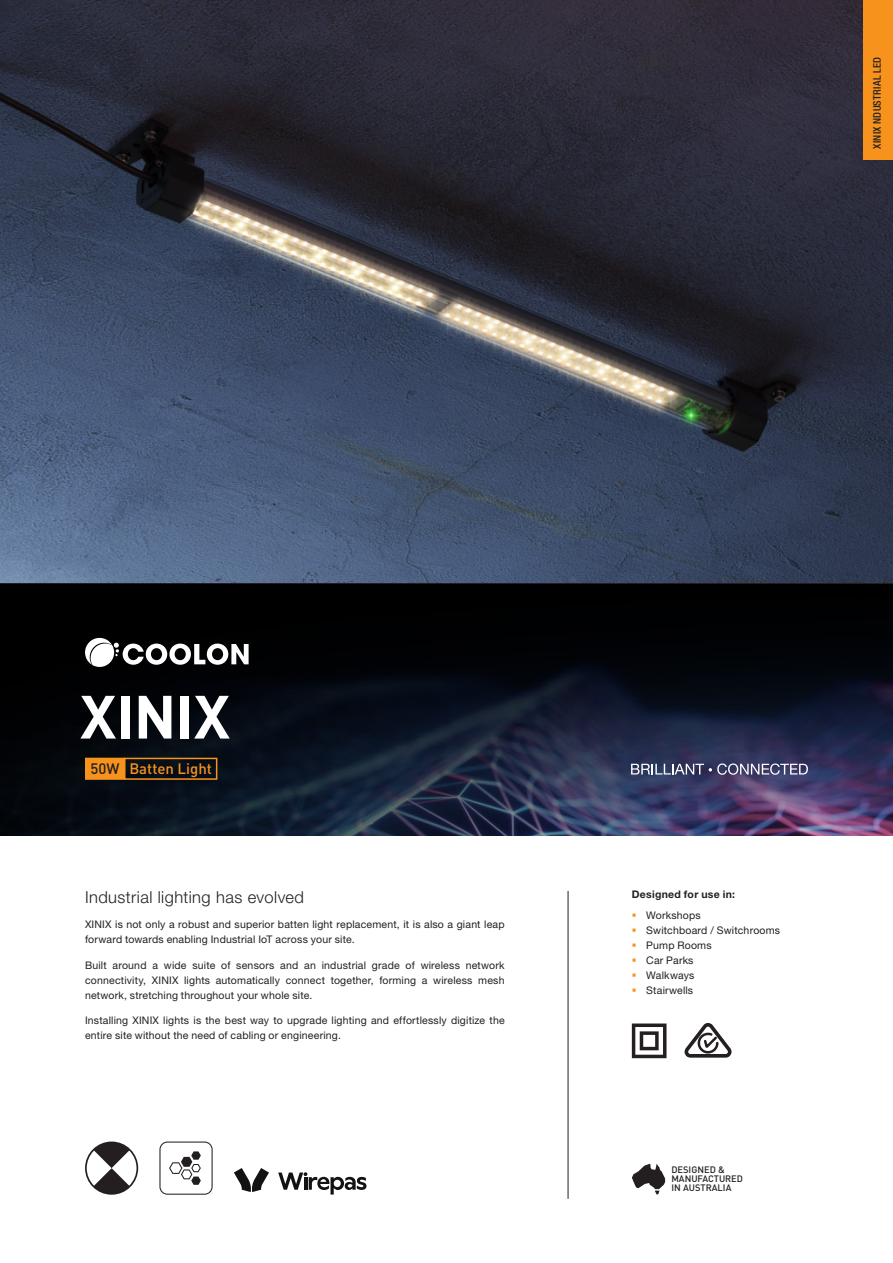
<style>
.page{position:relative;width:893px;height:1263px;background:#fff}
.page>*{position:absolute;margin:0;border:0;box-sizing:border-box;transform-origin:0 0}
.t1{font:700 60px "DIN Pro";letter-spacing:-.005em;color:#fff}
.t2{font:300 16.5px "Helvetica Neue LT Std";letter-spacing:.025em;color:#231f20}
.t3{font:500 15px "DIN Pro";color:#f7931d}
.t4{font:500 15px "DIN Pro";color:#231f20}
.t5{font:10.5px/15px "Helvetica Neue LT Std";letter-spacing:.015em;color:#231f20}
.t6{font:700 10.5px "Helvetica Neue LT Std";letter-spacing:.025em;color:#231f20}
.icon_ft_-_body{font:500 condensed 10.5px "Helvetica Neue LT Std";letter-spacing:.03em;color:#231f20}
.t7{font:500 9.3px/9.3px "DIN Pro";color:#231f20}
</style>
<div class="page">
<img style="left:0;top:583px;width:893px;height:253px">
<hr style="left:568px;top:891px;width:1px;height:308px;background:#231f20">
<svg style="left:632px;top:1164px;width:33px;height:31px"></svg>
<svg style="left:0;top:0;width:893px;height:583px;background:#383f51"></svg>
<svg style="left:85px;top:638px;width:164px;height:29px"></svg>
<div style="left:863px;top:0;width:30px;height:159px;background:#f7931d"></div>
<div style="left:124px;top:758px;width:93px;height:22px;border:2px solid #f7931d"></div>
<div style="left:86px;top:758px;width:38px;height:21px;background:#f7931d"></div>
<div style="left:85px;top:758px;width:40px;height:22px;border:2px solid #f7931d"></div>
<svg style="left:631px;top:763px;width:177px;height:12px;background:#6d708c"></svg>
<svg style="left:278px;top:1172px;width:88px;height:22px"></svg>
<svg style="left:234px;top:1168px;width:35px;height:24px"></svg>
<svg style="left:159px;top:1141px;width:54px;height:54px"></svg>
<svg style="left:85px;top:1141px;width:53px;height:54px"></svg>
<svg style="left:632px;top:1023px;width:34px;height:35px"></svg>
<svg style="left:684px;top:1023px;width:47px;height:35px"></svg>
<p class="icon_ft_-_body" style="left:871px;top:149px;width:94px;rotate:-90deg">XINIX NDUSTRIAL LED</p>
<p class="t1" style="left:80px;top:676px;width:151px">XINIX</p>
<p class="t4" style="left:90px;top:759px;width:31px">50W</p>
<p class="t3" style="left:129px;top:759px;width:84px">Batten Light</p>
<p class="t2" style="left:85px;top:887px;width:221px">Industrial lighting has evolved</p>
<p class="t5" style="left:85px;top:917px;width:421px">XINIX is not only a robust and superior batten light replacement, it is also a giant leap forward towards enabling Industrial IoT across your site.</p>
<p class="t5" style="left:85px;top:957px;width:421px;text-align:justify">Built around a wide suite of sensors and an industrial grade of wireless network connectivity, XINIX lights automatically connect together, forming a wireless mesh network, stretching throughout your whole site.</p>
<p class="t5" style="left:85px;top:1013px;width:421px">Installing XINIX lights is the best way to upgrade lighting and effortlessly digitize the entire site without the need of cabling or engineering.</p>
<p class="t6" style="left:632px;top:888px;width:105px">Designed for use in:</p>
<p class="t5" style="left:646px;top:907px;width:56px">Workshops</p>
<p class="t5" style="left:646px;top:922px;width:135px">Switchboard / Switchrooms</p>
<p class="t5" style="left:646px;top:937px;width:67px">Pump Rooms</p>
<p class="t5" style="left:646px;top:952px;width:49px">Car Parks</p>
<p class="t5" style="left:646px;top:967px;width:50px">Walkways</p>
<p class="t5" style="left:646px;top:982px;width:48px">Stairwells</p>
<p class="t7" style="left:671px;top:1164px;width:73px">DESIGNED &amp;<br>MANUFACTURED<br>IN AUSTRALIA</p>
</div>
